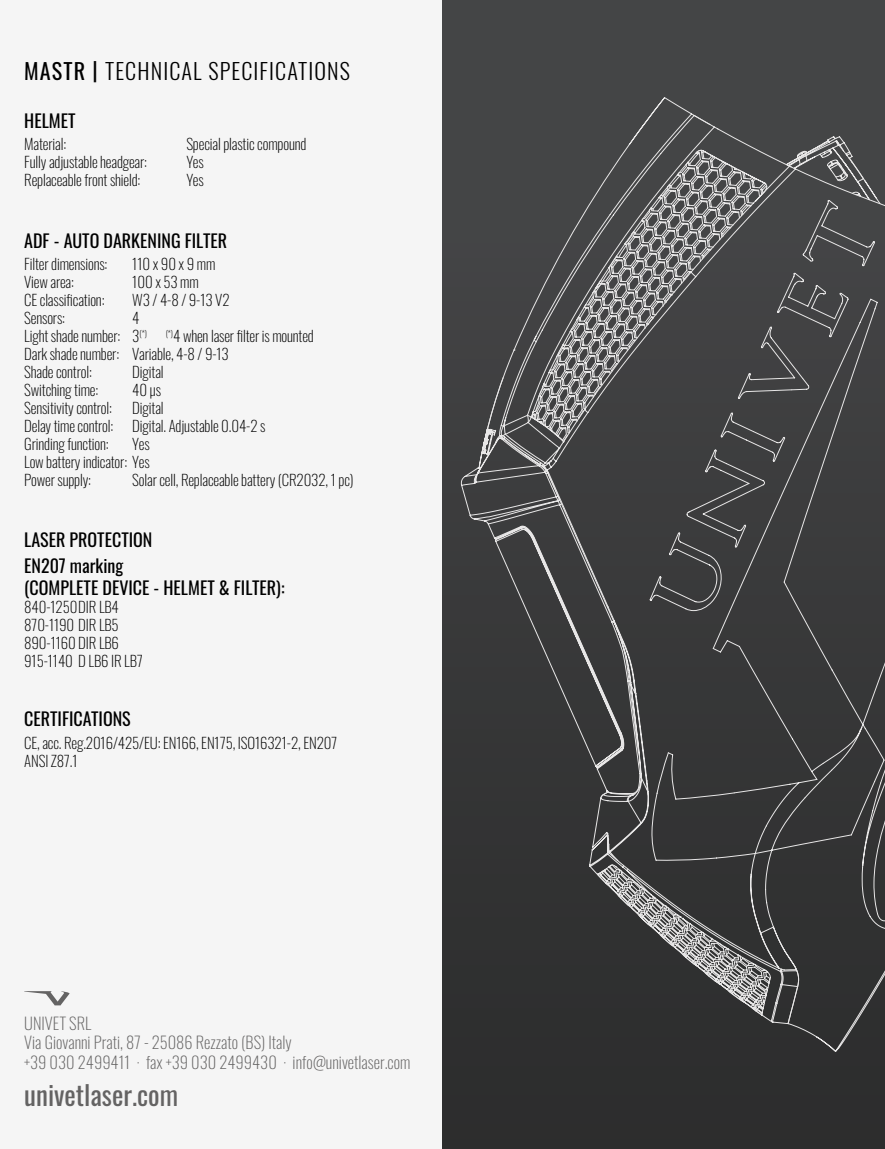
<style>
.page{position:relative;width:885px;height:1149px;background:#fff}
.page>*{position:absolute;margin:0;border:0;box-sizing:border-box;transform-origin:0 0}
.t1{font:27px "Oswald";color:#646363}
.t2{font:300 22.05px "Oswald";letter-spacing:.05em;color:#000}
.t3{font:18px/25.8px "Oswald";color:#000}
.t4{font:200 16.5px/19.8px "Oswald";color:#646363}
.t5{font:200 15px/18px "Oswald";letter-spacing:-.01em;color:#000}
.s1{font-weight:400}
</style>
<div class="page">
<div style="left:0;top:0;width:442px;height:1148px;background:#f5f5f5"></div>
<div style="left:442px;top:0;width:442px;height:1148px;background:linear-gradient(to right,#39393a,#38393a)"></div>
<div style="left:460px;top:313px;width:18px;height:482px;background:#3a3b3c"></div>
<svg style="left:478px;top:96px;width:406px;height:957px;background:#444445"></svg>
<svg style="left:785px;top:136px;width:99px;height:298px;background:#4c4c4e"></svg>
<svg style="left:24px;top:991px;width:46px;height:14px"></svg>
<h2 class="t2" style="left:24px;top:52px;width:327px"><span class="s1">MASTR |</span> TECHNICAL SPECIFICATIONS</h2>
<p class="t3" style="left:24px;top:106px;width:53px">HELMET</p>
<p class="t5" style="left:24px;top:133px;width:43px">Material:</p>
<p class="t5" style="left:186px;top:133px;width:122px">Special plastic compound</p>
<p class="t5" style="left:24px;top:151px;width:124px">Fully adjustable headgear:</p>
<p class="t5" style="left:186px;top:151px;width:19px">Yes</p>
<p class="t5" style="left:24px;top:169px;width:118px">Replaceable front shield:</p>
<p class="t5" style="left:186px;top:169px;width:19px">Yes</p>
<p class="t3" style="left:24px;top:225px;width:204px">ADF - AUTO DARKENING FILTER</p>
<p class="t5" style="left:24px;top:253px;width:85px">Filter dimensions:</p>
<p class="t5" style="left:132px;top:253px;width:85px">110 x 90 x 9 mm</p>
<p class="t5" style="left:24px;top:271px;width:51px">View area:</p>
<p class="t5" style="left:132px;top:271px;width:68px">100 x 53 mm</p>
<p class="t5" style="left:24px;top:289px;width:82px">CE classification:</p>
<p class="t5" style="left:132px;top:289px;width:99px">W3 / 4-8 / 9-13 V2</p>
<p class="t5" style="left:24px;top:307px;width:42px">Sensors:</p>
<p class="t5" style="left:24px;top:307px;width:291px;text-indent:108px">4<br>Light shade number: 3<sup>(*)</sup> <sup>(*)</sup>4 when laser filter is mounted<br>Dark shade number: Variable, 4-8 / 9-13<br>Shade control:</p>
<p class="t5" style="left:132px;top:361px;width:33px">Digital</p>
<p class="t5" style="left:24px;top:379px;width:76px">Switching time:</p>
<p class="t5" style="left:132px;top:379px;width:30px">40 µs</p>
<p class="t5" style="left:24px;top:397px;width:89px">Sensitivity control:</p>
<p class="t5" style="left:132px;top:397px;width:33px">Digital</p>
<p class="t5" style="left:24px;top:415px;width:91px">Delay time control:</p>
<p class="t5" style="left:132px;top:415px;width:135px">Digital. Adjustable 0.04-2 s</p>
<p class="t5" style="left:24px;top:433px;width:86px">Grinding function:</p>
<p class="t5" style="left:24px;top:433px;width:127px;text-align:justify;text-indent:108px">Yes Low battery indicator: Yes Power supply:</p>
<p class="t5" style="left:132px;top:469px;width:223px">Solar cell, Replaceable battery (CR2032, 1 pc)</p>
<p class="t3" style="left:24px;top:525px;width:130px">LASER PROTECTION<br>EN207 marking</p>
<p class="t3" style="left:24px;top:572px;width:262px">(COMPLETE DEVICE - HELMET &amp; FILTER):</p>
<p class="t5" style="left:24px;top:595px;width:120px">840-1250DIR LB4<br>870-1190 DIR LB5<br>890-1160 DIR LB6<br>915-1140 D LB6 IR LB7</p>
<p class="t3" style="left:24px;top:704px;width:108px">CERTIFICATIONS</p>
<p class="t5" style="left:24px;top:731px;width:315px">CE, acc. Reg.2016/425/EU: EN166, EN175, ISO16321-2, EN207<br>ANSI Z87.1</p>
<p class="t4" style="left:24px;top:1010px;width:387px">UNIVET SRL<br>Via Giovanni Prati, 87 - 25086 Rezzato (BS) Italy<br>+39 030 2499411 ∙ fax +39 030 2499430 ∙ info@univetlaser.com</p>
<h1 class="t1" style="left:24px;top:1070px;width:155px">univetlaser.com</h1>
</div>
